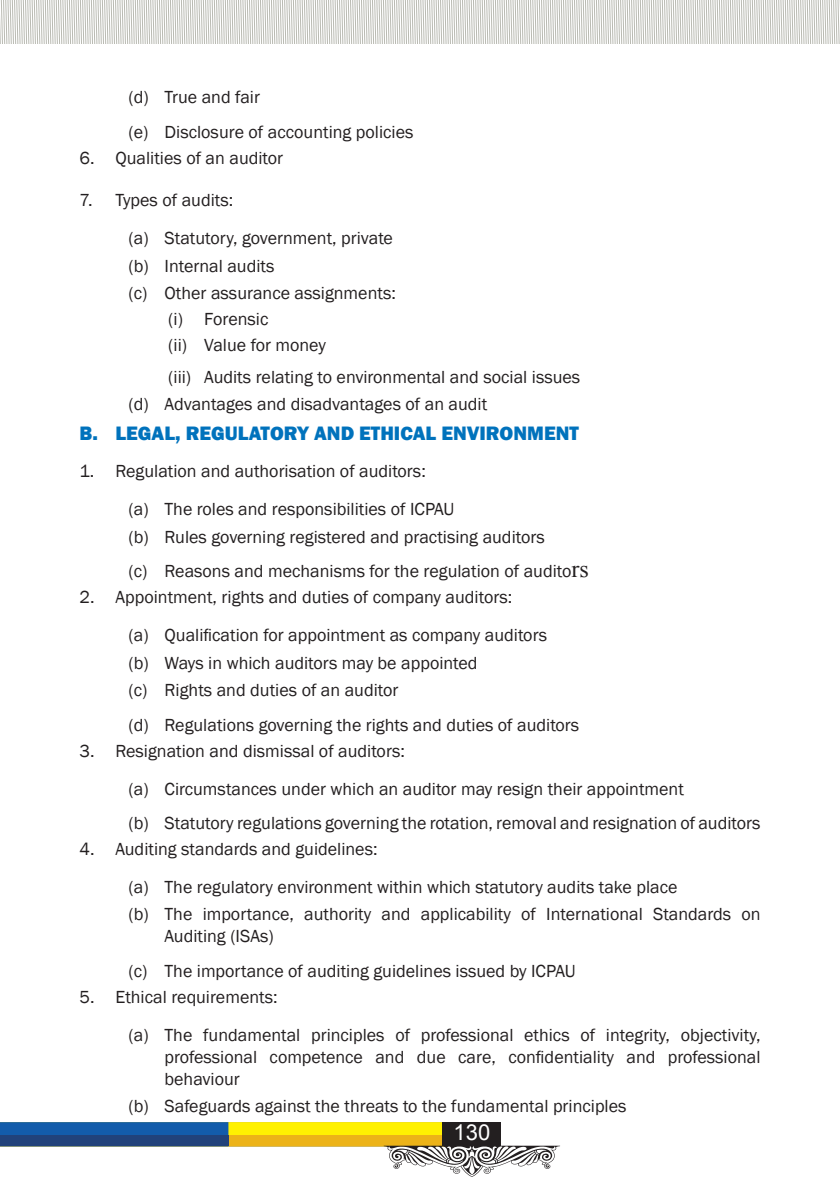
<style>
.page{position:relative;width:840px;height:1191px;background:#fff}
.page>*{position:absolute;margin:0;border:0;box-sizing:border-box;transform-origin:0 0}
.t1{font:22px "Arial";color:#fff}
.t2{font:800 20px "Franklin Gothic";color:#0072bc}
.t3{font:18px/38px "Franklin Gothic";color:#231f20}
.s1{font-family:"Times New Roman";font-size:24px}
</style>
<div class="page">
<svg style="left:0;top:0;width:840px;height:43px"></svg>
<svg style="left:0;top:1122px;width:560px;height:54px"></svg>
<p class="t3" style="left:128px;top:81px;width:286px;line-height:34.4px">(d) True and fair<br>(e) Disclosure of accounting policies</p>
<p class="t3" style="left:79px;top:139px;width:205px">6. Qualities of an auditor</p>
<p class="t3" style="left:128px;top:181px;width:266px;text-indent:-49px">7. Types of audits:<br>(a) Statutory, government, private</p>
<p class="t3" style="left:128px;top:252px;width:269px;line-height:27.6px">(b) Internal audits<br>(c) Other assurance assignments:</p>
<p class="t3" style="left:168px;top:306px;width:159px;line-height:25.6px">(i) Forensic<br>(ii) Value for money</p>
<p class="t3" style="left:128px;top:363px;width:453px;line-height:27.6px;text-indent:40px">(iii) Audits relating to environmental and social issues (d) Advantages and disadvantages of an audit</p>
<p class="t2" style="left:79px;top:420px;width:500px">B. LEGAL, REGULATORY AND ETHICAL ENVIRONMENT</p>
<p class="t3" style="left:128px;top:452px;width:327px;text-indent:-49px">1. Regulation and authorisation of auditors:<br>(a) The roles and responsibilities of ICPAU</p>
<p class="t3" style="left:128px;top:520px;width:461px;line-height:34.4px">(b) Rules governing registered and practising auditors<br>(c) Reasons and mechanisms for the regulation of audito<span class="s1">rs</span></p>
<p class="t3" style="left:128px;top:578px;width:420px;text-indent:-49px">2. Appointment, rights and duties of company auditors:<br>(a) Qualification for appointment as company auditors</p>
<p class="t3" style="left:128px;top:649px;width:350px;line-height:27.6px">(b) Ways in which auditors may be appointed (c) Rights and duties of an auditor</p>
<p class="t3" style="left:128px;top:706px;width:452px">(d) Regulations governing the rights and duties of auditors</p>
<p class="t3" style="left:128px;top:732px;width:556px;text-indent:-49px">3. Resignation and dismissal of auditors:<br>(a) Circumstances under which an auditor may resign their appointment</p>
<p class="t3" style="left:128px;top:804px;width:633px">(b) Statutory regulations governing the rotation, removal and resignation of auditors</p>
<p class="t3" style="left:128px;top:830px;width:550px;text-indent:-49px">4. Auditing standards and guidelines:<br>(a) The regulatory environment within which statutory audits take place</p>
<p class="t3" style="left:164px;top:903px;width:597px;line-height:22px;text-indent:-36px">(b) The importance, authority and applicability of International Standards on<br>Auditing (ISAs)</p>
<p class="t3" style="left:128px;top:952px;width:448px">(c) The importance of auditing guidelines issued by ICPAU</p>
<p class="t3" style="left:128px;top:978px;width:633px;text-indent:-49px">5. Ethical requirements:<br>(a) The fundamental principles of professional ethics of integrity, objectivity,</p>
<p class="t3" style="left:164px;top:1046px;width:597px;line-height:22px">professional competence and due care, confidentiality and professional behaviour</p>
<p class="t3" style="left:128px;top:1087px;width:499px">(b) Safeguards against the threats to the fundamental principles</p>
<p class="t1" style="left:453px;top:1118px;width:38px">130</p>
</div>
